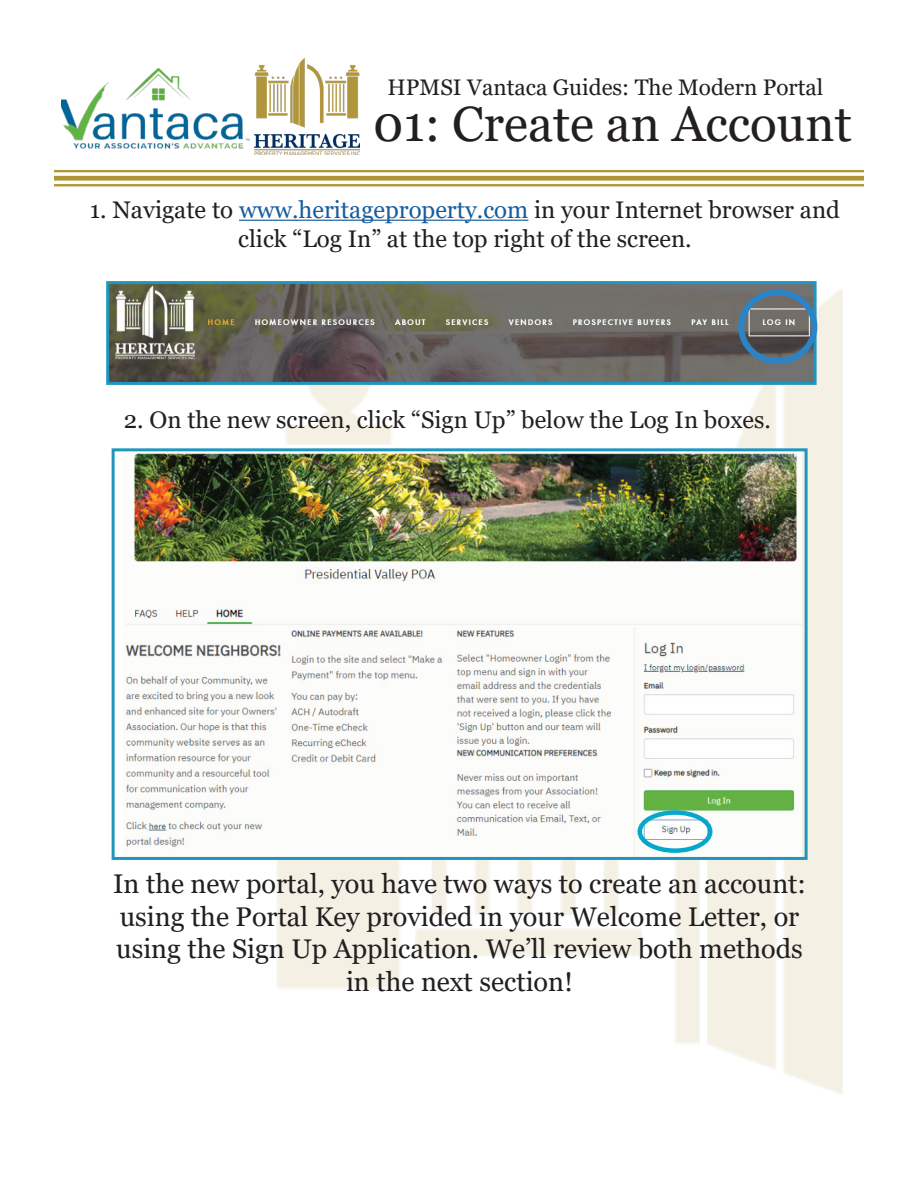
<style>
.page{position:relative;width:918px;height:1188px;background:#fff}
.page>*{position:absolute;margin:0;border:0;box-sizing:border-box;transform-origin:0 0}
.t1{font:49.5px "Georgia";color:#231f20}
.t2{font:27px/32.4px "Georgia";color:#231f20;text-align:center}
.t3{font:24px/28.8px "Georgia";color:#231f20;text-align:center}
.t4{font:22.5px "Georgia";color:#231f20}
.s1{color:#175d9e}
</style>
<div class="page">
<img style="left:277px;top:290px;width:566px;height:805px">
<hr style="left:54px;top:170px;width:810px;height:2px;background:#b09536">
<div style="left:54px;top:176px;width:810px;height:5px;background:#b09536"></div>
<hr style="left:54px;top:184px;width:810px;height:2px;background:#b09536">
<img style="left:254px;top:59px;width:106px;height:95px">
<img style="left:62px;top:68px;width:188px;height:81px">
<img style="left:110px;top:285px;width:703px;height:96px">
<div style="left:106px;top:281px;width:711px;height:104px;border:3px solid #2095bd"></div>
<div style="left:738px;top:289px;width:79px;height:75px;border:6px solid #2c83c5;border-radius:50%"></div>
<img style="left:124px;top:452px;width:678px;height:404px">
<div style="left:112px;top:448px;width:696px;height:412px;border:3px solid #2095bd"></div>
<hr style="left:239px;top:220px;width:289px;height:1px;background:#175d9e">
<div style="left:638px;top:810px;width:74px;height:43px;border:4px solid #05a7cb;border-radius:50%"></div>
<p class="t4" style="left:387px;top:74px;width:437px">HPMSI Vantaca Guides: The Modern Portal</p>
<p class="t1" style="left:373px;top:94px;width:480px">01: Create an Account</p>
<p class="t3" style="left:90px;top:196px;width:751px">1. Navigate to <span class="s1">www.heritageproperty.com</span> in your Internet browser and click “Log In” at the top right of the screen.</p>
<p class="t3" style="left:124px;top:406px;width:649px">2. On the new screen, click “Sign Up” below the Log In boxes.</p>
<p class="t2" style="left:113px;top:868px;width:694px">In the new portal, you have two ways to create an account: using the Portal Key provided in your Welcome Letter, or using the Sign Up Application. We’ll review both methods in the next section!</p>
</div>
